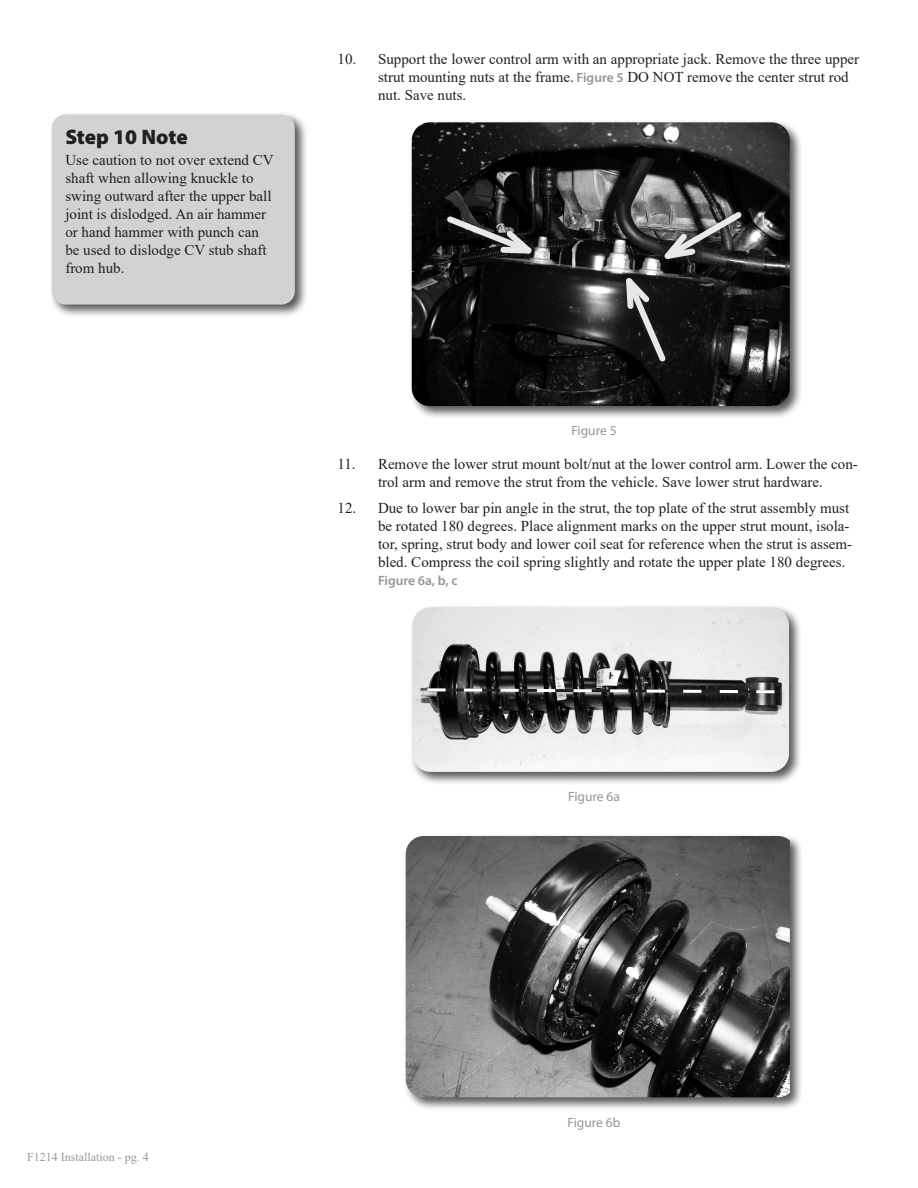
<style>
.page{position:relative;width:918px;height:1188px;background:#fff}
.page>*{position:absolute;margin:0;border:0;box-sizing:border-box;transform-origin:0 0}
.Headline{font:900 21px "Myriad Pro";letter-spacing:-.005em;color:#231f20}
.Headline-2{font:15px/18px "Times New Roman";color:#231f20}
.t1{font:13.5px "Myriad Pro";color:#939598}
.t2{font:600 13.5px "Myriad Pro";color:#939598}
.t3{font:12px "Times New Roman";color:#939598}
.s1{font-family:"Myriad Pro";font-weight:600;font-size:13.5px;color:#939598}
</style>
<div class="page">
<div style="left:409px;top:120px;width:394px;height:300px;background:#231f20;opacity:.75"></div>
<img style="left:412px;top:122px;width:378px;height:284px">
<div style="left:621px;top:273px;width:51px;height:95px;background:#231f20;opacity:.9"></div>
<svg style="left:621px;top:207px;width:126px;height:159px;background:#3e3e3e"></svg>
<div style="left:442px;top:211px;width:96px;height:49px;background:#231f20;opacity:.9"></div>
<svg style="left:442px;top:212px;width:103px;height:46px;background:#3d3d3d"></svg>
<div style="left:410px;top:604px;width:393px;height:182px;background:#231f20;opacity:.75"></div>
<img style="left:412px;top:607px;width:377px;height:165px">
<div style="left:425px;top:686px;width:363px;height:21px;background:#231f20;opacity:.75"></div>
<svg style="left:424px;top:687px;width:354px;height:8px;background:#626161"></svg>
<div style="left:403px;top:833px;width:401px;height:278px;background:#231f20;opacity:.75"></div>
<img style="left:406px;top:836px;width:384px;height:261px">
<div style="left:49px;top:112px;width:260px;height:206px;background:#231f20;opacity:.75"></div>
<div style="left:52px;top:114px;width:243px;height:191px;background:#d1d2d4;border-radius:14px"></div>
<p class="Headline" style="left:65px;top:123px;width:124px">Step 10 Note</p>
<p class="Headline-2" style="left:65px;top:150px;width:210px">Use caution to not over extend CV shaft when allowing knuckle to swing outward after the upper ball joint is dislodged. An air hammer or hand hammer with punch can be used to dislodge CV stub shaft from hub.</p>
<p class="Headline-2" style="left:378px;top:50px;width:483px;text-indent:-40px">10. Support the lower control arm with an appropriate jack. Remove the three upper strut mounting nuts at the frame. <span class="s1">Figure 5</span> DO NOT remove the center strut rod nut. Save nuts.</p>
<p class="t1" style="left:571px;top:422px;width:47px">Figure 5</p>
<p class="Headline-2" style="left:338px;top:454px;width:522px;text-align:center">11. Remove the lower strut mount bolt/nut at the lower control arm. Lower the con&shy;trol arm and remove the strut from the vehicle. Save lower strut hardware.</p>
<p class="Headline-2" style="left:378px;top:499px;width:476px;text-indent:-40px">12. Due to lower bar pin angle in the strut, the top plate of the strut assembly must be rotated 180 degrees. Place alignment marks on the upper strut mount, isola&shy;tor, spring, strut body and lower coil seat for reference when the strut is assem&shy;bled. Compress the coil spring slightly and rotate the upper plate 180 degrees.</p>
<p class="t2" style="left:378px;top:572px;width:81px">Figure 6a, b, c</p>
<p class="t1" style="left:568px;top:788px;width:53px">Figure 6a</p>
<p class="t3" style="left:27px;top:1149px;width:123px">F1214 Installation - pg. 4</p>
<p class="t1" style="left:568px;top:1114px;width:54px">Figure 6b</p>
</div>
